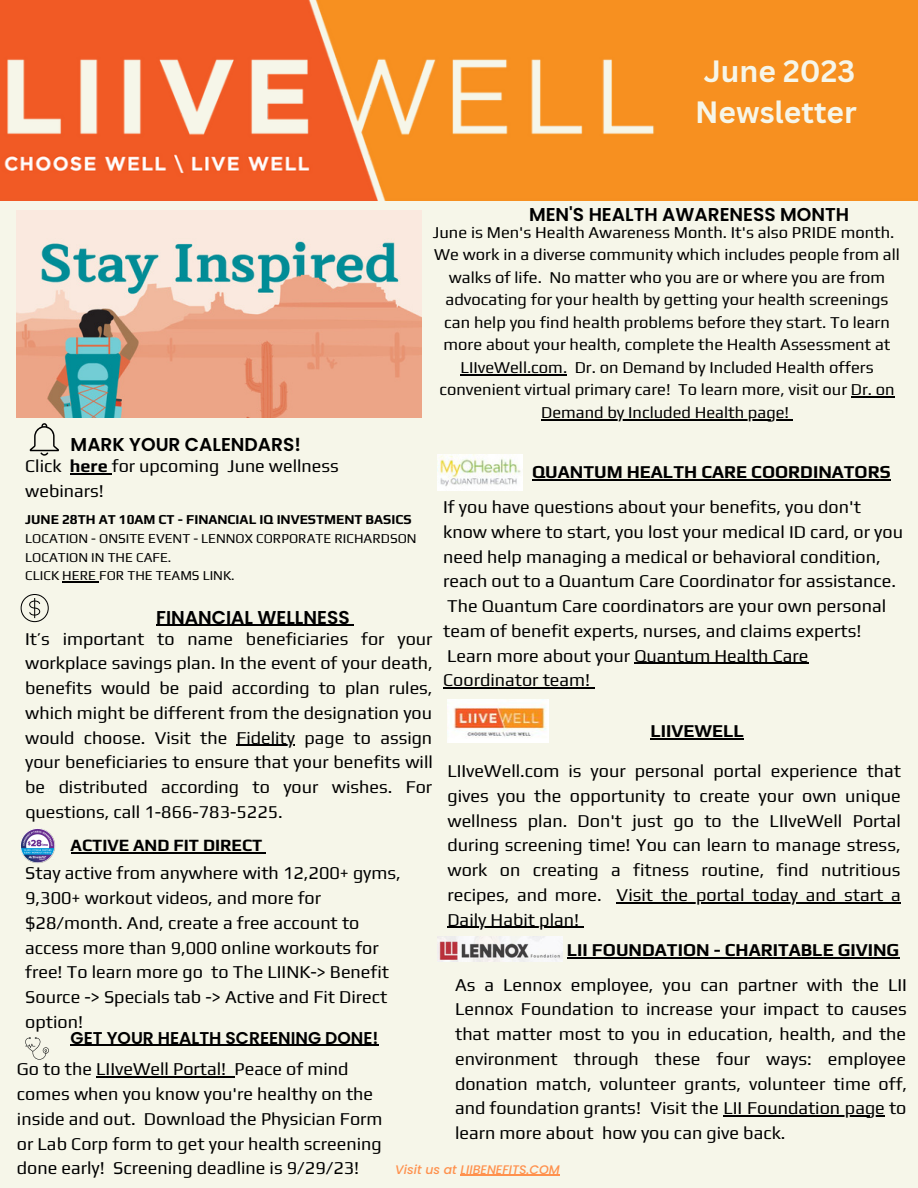
<style>
.page{position:relative;width:918px;height:1188px;background:#f6f6e9}
.page>*{position:absolute;margin:0;border:0;box-sizing:border-box;transform-origin:0 0}
.t1{font:700 30px "Canva Sans";color:#f6f6e9}
.t2{font:600 18.6px "Poppins";color:#000}
.t3{font:18px/24.8px "Play";color:#000}
.t4{font:700 18px "Play";color:#000}
.t5{font:600 17.1px "Poppins";color:#000}
.t6{font:700 17.1px "Play";color:#000}
.t7{font:16.5px/22.5px "Play";color:#000;text-align:center}
.t8{font:13.5px/18.6px "Play";color:#000}
.t9{font:700 13.5px "Play";color:#000}
.t10{font:italic 500 12.45px "Poppins";color:#ff914d}
.s1{font-weight:700}
</style>
<div class="page">
<svg style="left:0;top:200px;width:918px;height:1px"></svg>
<svg style="left:30px;top:423px;width:29px;height:33px"></svg>
<svg style="left:25px;top:1037px;width:24px;height:23px"></svg>
<svg style="left:21px;top:594px;width:28px;height:28px"></svg>
<img style="left:0;top:0;width:918px;height:200px">
<img style="left:438px;top:455px;width:84px;height:36px">
<img style="left:447px;top:700px;width:102px;height:42px">
<img style="left:438px;top:936px;width:125px;height:25px">
<img style="left:21px;top:828px;width:34px;height:35px">
<img style="left:17px;top:211px;width:405px;height:207px">
<hr style="left:70px;top:473px;width:42px;height:1px;background:#000">
<hr style="left:156px;top:625px;width:194px;height:1px;background:#000">
<hr style="left:71px;top:852px;width:191px;height:1px;background:#000">
<hr style="left:461px;top:1175px;width:99px;height:1px;background:#ff914d">
<hr style="left:460px;top:374px;width:107px;height:1px;background:#000">
<hr style="left:851px;top:397px;width:44px;height:1px;background:#000">
<hr style="left:541px;top:419px;width:248px;height:1px;background:#000">
<hr style="left:532px;top:479px;width:359px;height:2px;background:#000">
<hr style="left:634px;top:663px;width:174px;height:1px;background:#000">
<hr style="left:443px;top:687px;width:147px;height:1px;background:#000">
<hr style="left:237px;top:745px;width:50px;height:1px;background:#000">
<hr style="left:71px;top:1045px;width:308px;height:1px;background:#000">
<hr style="left:96px;top:1077px;width:130px;height:1px;background:#000">
<hr style="left:724px;top:1116px;width:161px;height:1px;background:#000">
<hr style="left:567px;top:958px;width:332px;height:1px;background:#000">
<hr style="left:617px;top:902px;width:284px;height:1px;background:#000">
<hr style="left:447px;top:927px;width:132px;height:1px;background:#000">
<hr style="left:650px;top:738px;width:94px;height:1px;background:#000">
<hr style="left:62px;top:581px;width:37px;height:1px;background:#000">
<p class="t1" style="left:704px;top:50px;width:153px">June 2023</p>
<p class="t1" style="left:695px;top:91px;width:163px">Newsletter</p>
<p class="t2" style="left:71px;top:431px;width:232px">MARK YOUR CALENDARS!</p>
<p class="t2" style="left:529px;top:201px;width:322px">MEN'S HEALTH AWARENESS MONTH</p>
<p class="t7" style="left:433px;top:221px;width:468px">June is Men's Health Awareness Month. It's also PRIDE month.<br>We work in a diverse community which includes people from all walks of life. No matter who you are or where you are from advocating for your health by getting your health screenings can help you find health problems before they start. To learn more about your health, complete the Health Assessment at LIIveWell.com. Dr. on Demand by Included Health offers convenient virtual primary care! To learn more, visit our Dr. on Demand by Included Health page!</p>
<p class="t3" style="left:25px;top:453px;width:315px">Click <span class="s1">here</span> for upcoming June wellness webinars!</p>
<p class="t4" style="left:532px;top:461px;width:360px">QUANTUM HEALTH CARE COORDINATORS</p>
<p class="t3" style="left:443px;top:494px;width:461px">If you have questions about your benefits, you don't know where to start, you lost your medical ID card, or you need help managing a medical or behavioral condition, reach out to a Quantum Care Coordinator for assistance.<br>The Quantum Care coordinators are your own personal team of benefit experts, nurses, and claims experts!<br>Learn more about your Quantum Health Care Coordinator team!</p>
<p class="t9" style="left:25px;top:512px;width:388px">JUNE 28TH AT 10AM CT - FINANCIAL IQ INVESTMENT BASICS</p>
<p class="t8" style="left:25px;top:529px;width:393px">LOCATION - ONSITE EVENT - LENNOX CORPORATE RICHARDSON<br>LOCATION IN THE CAFE.</p>
<p class="t8" style="left:25px;top:566px;width:211px">CLICK HERE FOR THE TEAMS LINK.</p>
<p class="t2" style="left:156px;top:604px;width:195px">FINANCIAL WELLNESS</p>
<p class="t3" style="left:25px;top:626px;width:409px;text-align:justify">It’s important to name beneficiaries for your workplace savings plan. In the event of your death, benefits would be paid according to plan rules, which might be different from the designation you would choose. Visit the Fidelity page to assign your beneficiaries to ensure that your benefits will be distributed according to your wishes. For questions, call 1-866-783-5225.</p>
<p class="t4" style="left:650px;top:720px;width:95px">LIIVEWELL</p>
<p class="t3" style="left:447px;top:758px;width:455px;text-align:justify">LIIveWell.com is your personal portal experience that gives you the opportunity to create your own unique wellness plan. Don't just go to the LIIveWell Portal during screening time! You can learn to manage stress, work on creating a fitness routine, find nutritious recipes, and more. Visit the portal today and start a Daily Habit plan!</p>
<p class="t6" style="left:71px;top:835px;width:193px">ACTIVE AND FIT DIRECT</p>
<p class="t3" style="left:25px;top:861px;width:377px">Stay active from anywhere with 12,200+ gyms, 9,300+ workout videos, and more for $28/month. And, create a free account to access more than 9,000 online workouts for free! To learn more go to The LIINK-&gt; Benefit Source -&gt; Specials tab -&gt; Active and Fit Direct option!</p>
<p class="t4" style="left:567px;top:940px;width:334px">LII FOUNDATION - CHARITABLE GIVING</p>
<p class="t3" style="left:455px;top:972px;width:454px;text-align:justify">As a Lennox employee, you can partner with the LII Lennox Foundation to increase your impact to causes that matter most to you in education, health, and the environment through these four ways: employee donation match, volunteer grants, volunteer time off, and foundation grants! Visit the LII Foundation page to learn more about how you can give back.</p>
<p class="t5" style="left:71px;top:1026px;width:310px">GET YOUR HEALTH SCREENING DONE!</p>
<p class="t3" style="left:17px;top:1057px;width:367px">Go to the LIIveWell Portal! Peace of mind comes when you know you're healthy on the inside and out. Download the Physician Form or Lab Corp form to get your health screening done early! Screening deadline is 9/29/23!</p>
<p class="t10" style="left:395px;top:1161px;width:166px">Visit us at LIIBENEFITS.COM</p>
</div>
